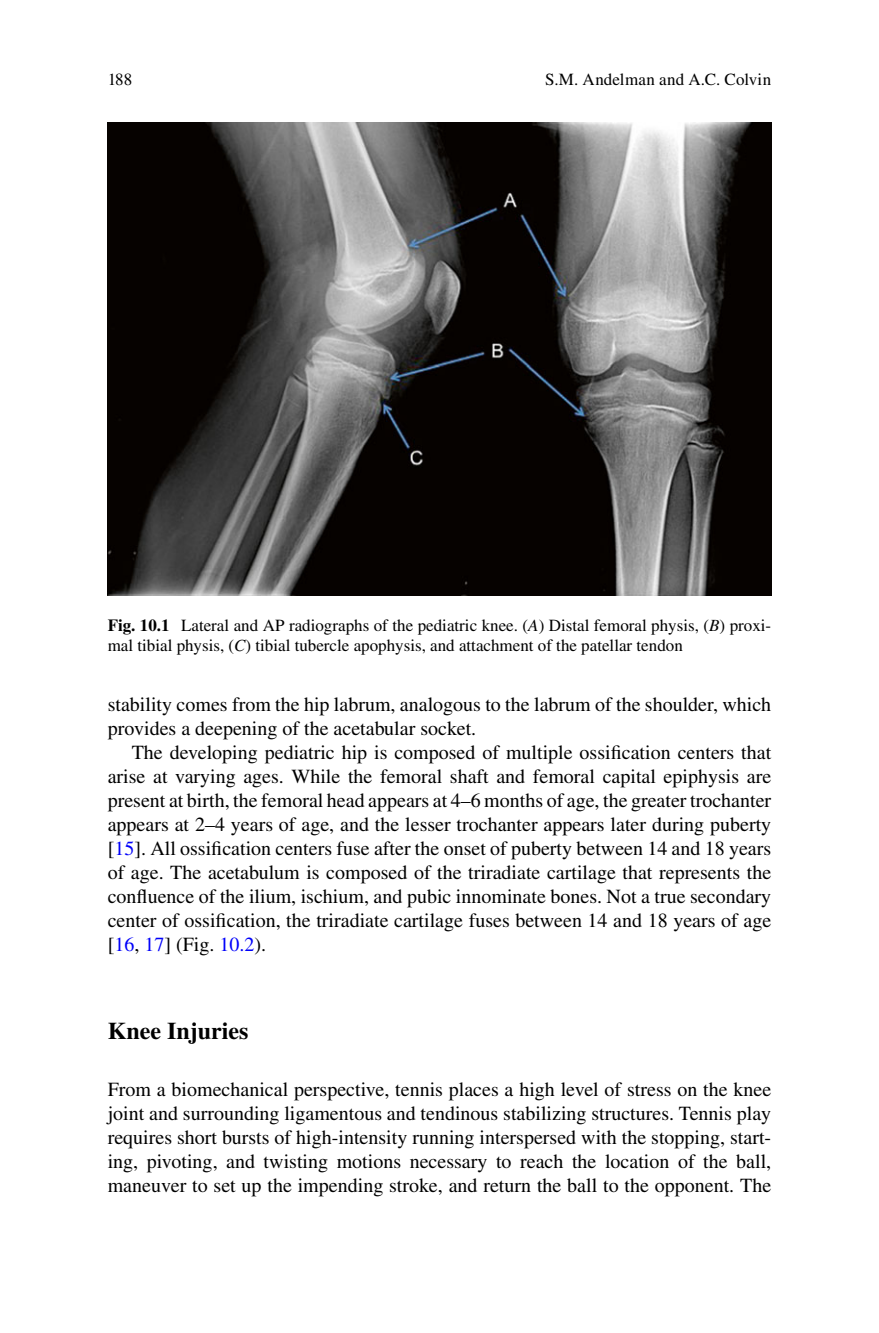
<style>
.page{position:relative;width:879px;height:1333px;background:#fff}
.page>*{position:absolute;margin:0;border:0;box-sizing:border-box;transform-origin:0 0}
.t1{font:700 24px "Ynpkhr Times";color:#000}
.t2{font:20px/24px "Rybctc Times";color:#000;text-align:justify}
.t3{font:17px/20px "Rybctc Times";color:#000}
.s1{font-family:"Ynpkhr Times";font-weight:700}
.s2{font-family:"Vqgsqv Times";font-style:italic}
.s3{color:#0000fa}
</style>
<div class="page">
<img style="left:108px;top:122px;width:663px;height:473px">
<p class="t3" style="left:108px;top:71px;width:26px">188</p>
<p class="t3" style="left:545px;top:71px;width:227px">S.M. Andelman and A.C. Colvin</p>
<p class="t3" style="left:108px;top:616px;width:665px"><span class="s1">Fig. 10.1</span> Lateral and AP radiographs of the pediatric knee. ( <span class="s2">A</span> ) Distal femoral physis, ( <span class="s2">B</span> ) proxi&shy;mal tibial physis, ( <span class="s2">C</span> ) tibial tubercle apophysis, and attachment of the patellar tendon</p>
<p class="t2" style="left:108px;top:694px;width:665px">stability comes from the hip labrum, analogous to the labrum of the shoulder, which provides a deepening of the acetabular socket.</p>
<p class="t2" style="left:108px;top:742px;width:665px;text-indent:24px">The developing pediatric hip is composed of multiple ossification centers that arise at varying ages. While the femoral shaft and femoral capital epiphysis are present at birth, the femoral head appears at 4–6 months of age, the greater trochanter appears at 2–4 years of age, and the lesser trochanter appears later during puberty [ <span class="s3">15</span> ]. All ossification centers fuse after the onset of puberty between 14 and 18 years of age. The acetabulum is composed of the triradiate cartilage that represents the confluence of the ilium, ischium, and pubic innominate bones. Not a true secondary center of ossification, the triradiate cartilage fuses between 14 and 18 years of age [ <span class="s3">16</span> , <span class="s3">17</span> ] (Fig. <span class="s3">10.2</span> ).</p>
<p class="t1" style="left:108px;top:1022px;width:142px">Knee Injuries</p>
<p class="t2" style="left:108px;top:1078px;width:665px">From a biomechanical perspective, tennis places a high level of stress on the knee joint and surrounding ligamentous and tendinous stabilizing structures. Tennis play requires short bursts of high-intensity running interspersed with the stopping, start&shy;ing, pivoting, and twisting motions necessary to reach the location of the ball, maneuver to set up the impending stroke, and return the ball to the opponent. The</p>
</div>
